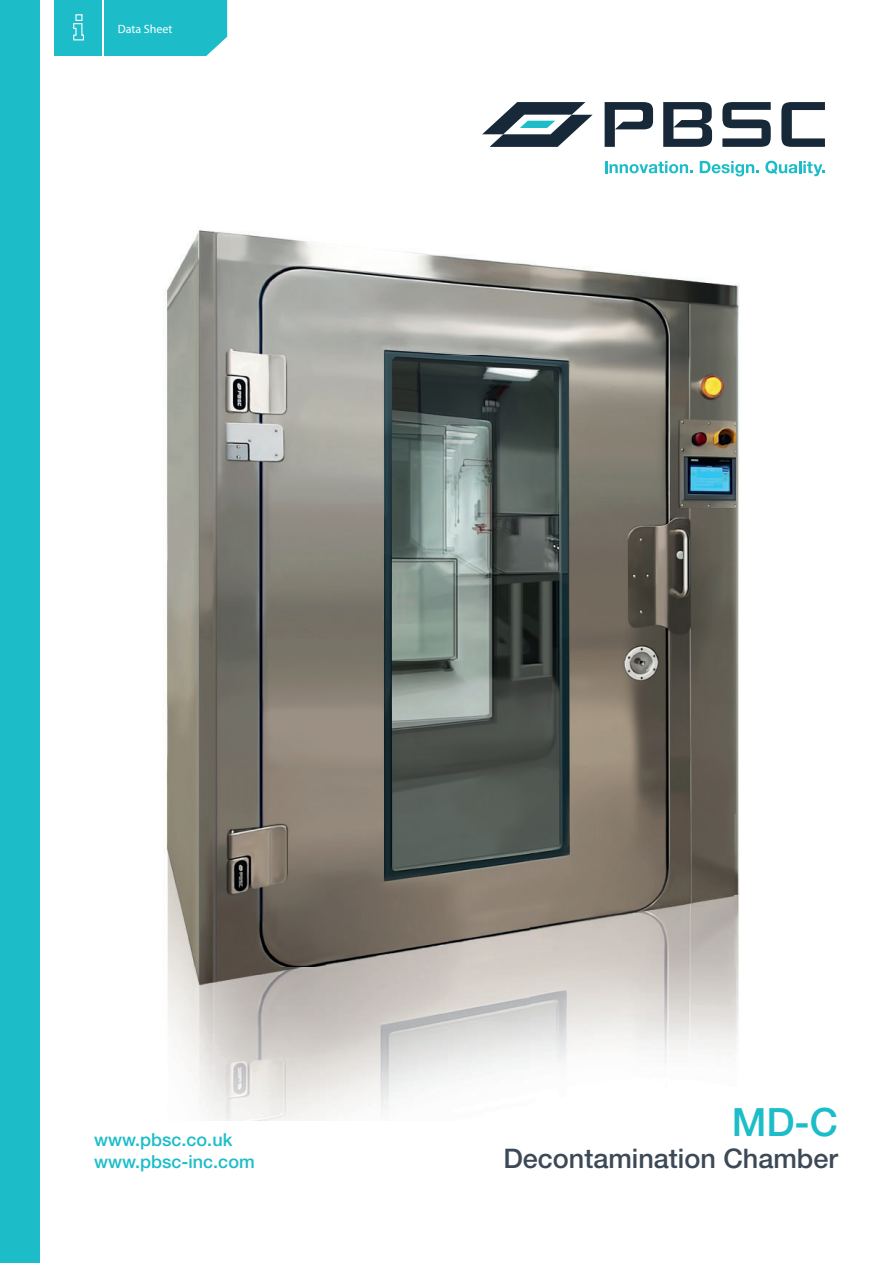
<style>
.page{position:relative;width:893px;height:1263px;background:#fff}
.page>*{position:absolute;margin:0;border:0;box-sizing:border-box;transform-origin:0 0}
.t1{font:500 39px "Helvetica Neue";color:#1cbdc9}
.t2{font:500 27px "Helvetica Neue";color:#3d4957}
.t3{font:500 18px/21.6px "Helvetica Neue";color:#1cbdc9}
.t4{font:12px "Myriad Pro";color:#fff}
</style>
<div class="page">
<img style="left:166px;top:230px;width:574px;height:891px">
<svg style="left:605px;top:161px;width:88px;height:12px"></svg>
<svg style="left:700px;top:161px;width:59px;height:15px"></svg>
<svg style="left:765px;top:161px;width:60px;height:15px"></svg>
<svg style="left:605px;top:102px;width:48px;height:45px"></svg>
<svg style="left:663px;top:102px;width:49px;height:45px"></svg>
<svg style="left:781px;top:102px;width:44px;height:45px"></svg>
<svg style="left:722px;top:102px;width:49px;height:45px"></svg>
<svg style="left:482px;top:102px;width:111px;height:45px"></svg>
<div style="left:0;top:0;width:40px;height:1263px;background:#1cbdc9"></div>
<div style="left:54px;top:0;width:173px;height:56px;background:#1cbdc9"></div>
<p class="t4" style="left:118px;top:22px;width:56px">Data Sheet</p>
<p class="t3" style="left:94px;top:1130px;width:162px">www.pbsc.co.uk www.pbsc-inc.com</p>
<h1 class="t1" style="left:732px;top:1107px;width:108px">MD-C</h1>
<h2 class="t2" style="left:503px;top:1148px;width:336px">Decontamination Chamber</h2>
</div>
